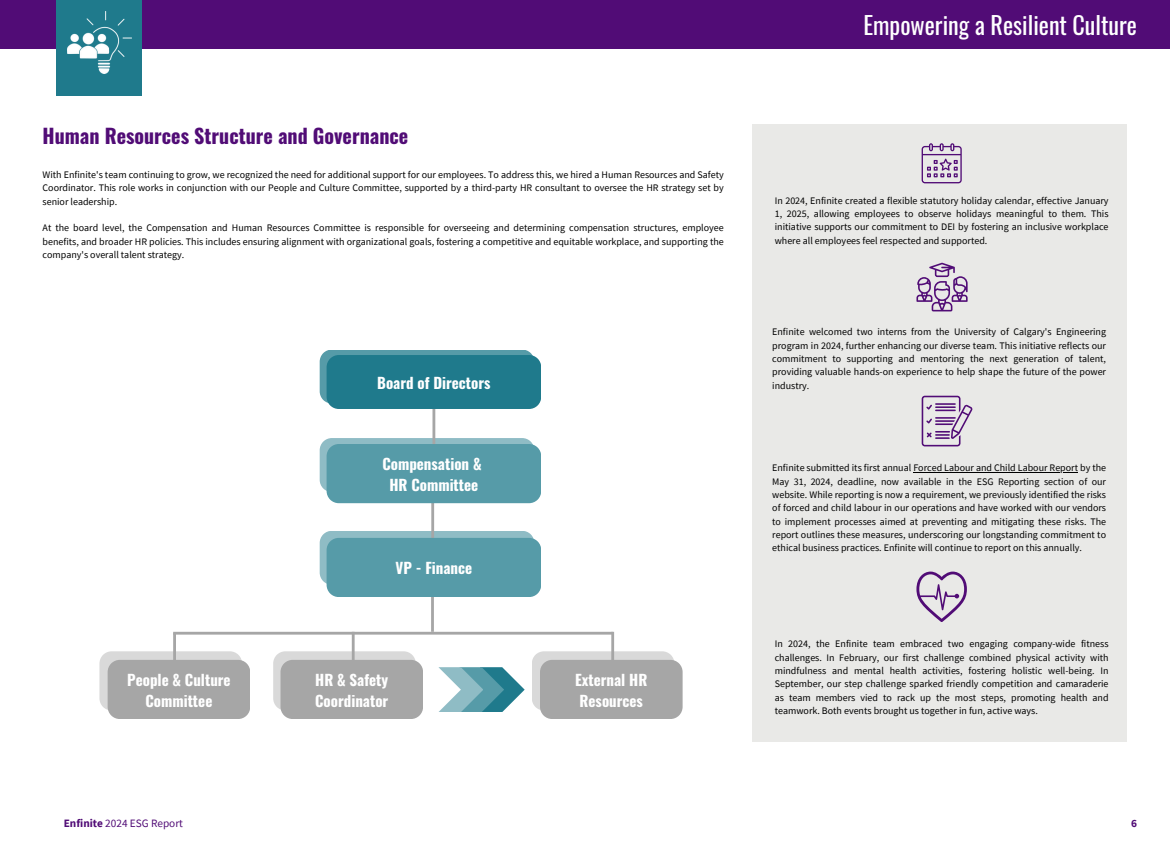
<style>
.page{position:relative;width:1170px;height:855px;background:#fff}
.page>*{position:absolute;margin:0;border:0;box-sizing:border-box;transform-origin:0 0}
.t1{font:24.12px "Oswald";color:#fff}
.t2{font:700 20px "Oswald";color:#510c76}
.t3{font:700 15px/20.6px "Oswald";color:#fff;text-align:center}
.t4{font:11.25px "Source Sans Pro";color:#510c76}
.t5{font:700 11.25px "Source Sans Pro";color:#510c76}
.t6{font:10px/13.4px "Source Sans Pro";color:#000;text-align:justify}
.s1{font-weight:700}
</style>
<div class="page">
<div style="left:752px;top:124px;width:374px;height:618px;background:#e9e9e7"></div>
<svg style="left:922px;top:143px;width:40px;height:40px"></svg>
<svg style="left:916px;top:263px;width:52px;height:48px"></svg>
<svg style="left:922px;top:396px;width:51px;height:50px"></svg>
<svg style="left:916px;top:572px;width:51px;height:50px"></svg>
<hr style="left:913px;top:472px;width:165px;height:1px;background:#000">
<hr style="left:433px;top:405px;width:2px;height:42px;background:#a6a6a6">
<svg style="left:320px;top:350px;width:221px;height:59px;background:#287f90"></svg>
<hr style="left:431px;top:589px;width:3px;height:43px;background:#a6a6a6">
<hr style="left:173px;top:633px;width:3px;height:42px;background:#a6a6a6">
<hr style="left:352px;top:632px;width:3px;height:30px;background:#a6a6a6">
<hr style="left:431px;top:499px;width:3px;height:43px;background:#a6a6a6">
<svg style="left:320px;top:438px;width:221px;height:65px;background:#5fa0ac"></svg>
<hr style="left:611px;top:632px;width:3px;height:35px;background:#a6a6a6">
<hr style="left:173px;top:632px;width:440px;height:3px;background:#a6a6a6">
<svg style="left:320px;top:531px;width:221px;height:66px;background:#60a0ad"></svg>
<svg style="left:99px;top:651px;width:151px;height:68px;background:#b1b1b1"></svg>
<svg style="left:273px;top:651px;width:150px;height:68px;background:#b0b0b0"></svg>
<svg style="left:532px;top:651px;width:151px;height:68px;background:#b1b1b1"></svg>
<svg style="left:438px;top:667px;width:87px;height:45px"></svg>
<div style="left:0;top:0;width:1170px;height:49px;background:#510c76"></div>
<div style="left:57px;top:0;width:85px;height:95px;background:#1f7a8c"></div>
<img style="left:67px;top:12px;width:65px;height:62px">
<h3 class="t2" style="left:43px;top:120px;width:367px">Human Resources Structure and Governance</h3>
<p class="t6" style="left:43px;top:168px;width:683px">With Enfinite's team continuing to grow, we recognized the need for additional support for our employees. To address this, we hired a Human Resources and Safety Coordinator. This role works in conjunction with our People and Culture Committee, supported by a third-party HR consultant to oversee the HR strategy set by senior leadership.</p>
<h3 class="t6" style="left:43px;top:221px;width:683px">At the board level, the Compensation and Human Resources Committee is responsible for overseeing and determining compensation structures, employee benefits, and broader HR policies. This includes ensuring alignment with organizational goals, fostering a competitive and equitable workplace, and supporting the company's overall talent strategy.</h3>
<p class="t3" style="left:377px;top:372px;width:115px">Board of Directors</p>
<p class="t3" style="left:382px;top:453px;width:101px">Compensation &amp;<br>HR Committee</p>
<p class="t3" style="left:396px;top:557px;width:78px">VP - Finance</p>
<p class="t3" style="left:127px;top:669px;width:105px">People &amp; Culture<br>Committee</p>
<p class="t3" style="left:315px;top:669px;width:75px;text-align:left">HR &amp; Safety<br>Coordinator</p>
<h3 class="t3" style="left:575px;top:669px;width:74px;text-align:left">External HR<br>Resources</h3>
<h3 class="t1" style="left:863px;top:6px;width:275px">Empowering a Resilient Culture</h3>
<h1 class="t6" style="left:775px;top:193px;width:335px">In 2024, Enfinite created a flexible statutory holiday calendar, effective January 1, 2025, allowing employees to observe holidays meaningful to them. This initiative supports our commitment to DEI by fostering an inclusive workplace where all employees feel respected and supported.</h1>
<p class="t6" style="left:772px;top:325px;width:335px">Enfinite welcomed two interns from the University of Calgary's Engineering program in 2024, further enhancing our diverse team. This initiative reflects our commitment to supporting and mentoring the next generation of talent, providing valuable hands-on experience to help shape the future of the power industry.</p>
<h2 class="t6" style="left:772px;top:461px;width:335px">Enfinite submitted its first annual Forced Labour and Child Labour Report by the</h2>
<p class="t6" style="left:772px;top:475px;width:335px">May 31, 2024, deadline, now available in the ESG Reporting section of our website. While reporting is now a requirement, we previously identified the risks of forced and child labour in our operations and have worked with our vendors to implement processes aimed at preventing and mitigating these risks. The report outlines these measures, underscoring our longstanding commitment to ethical business practices. Enfinite will continue to report on this annually.</p>
<p class="t6" style="left:775px;top:637px;width:335px">In 2024, the Enfinite team embraced two engaging company-wide fitness challenges. In February, our first challenge combined physical activity with mindfulness and mental health activities, fostering holistic well-being. In September, our step challenge sparked friendly competition and camaraderie as team members vied to rack up the most steps, promoting health and teamwork. Both events brought us together in fun, active ways.</p>
<p class="t4" style="left:64px;top:816px;width:121px"><span class="s1">Enfinite</span> 2024 ESG Report</p>
<h3 class="t5" style="left:1131px;top:816px;width:7px">6</h3>
</div>
